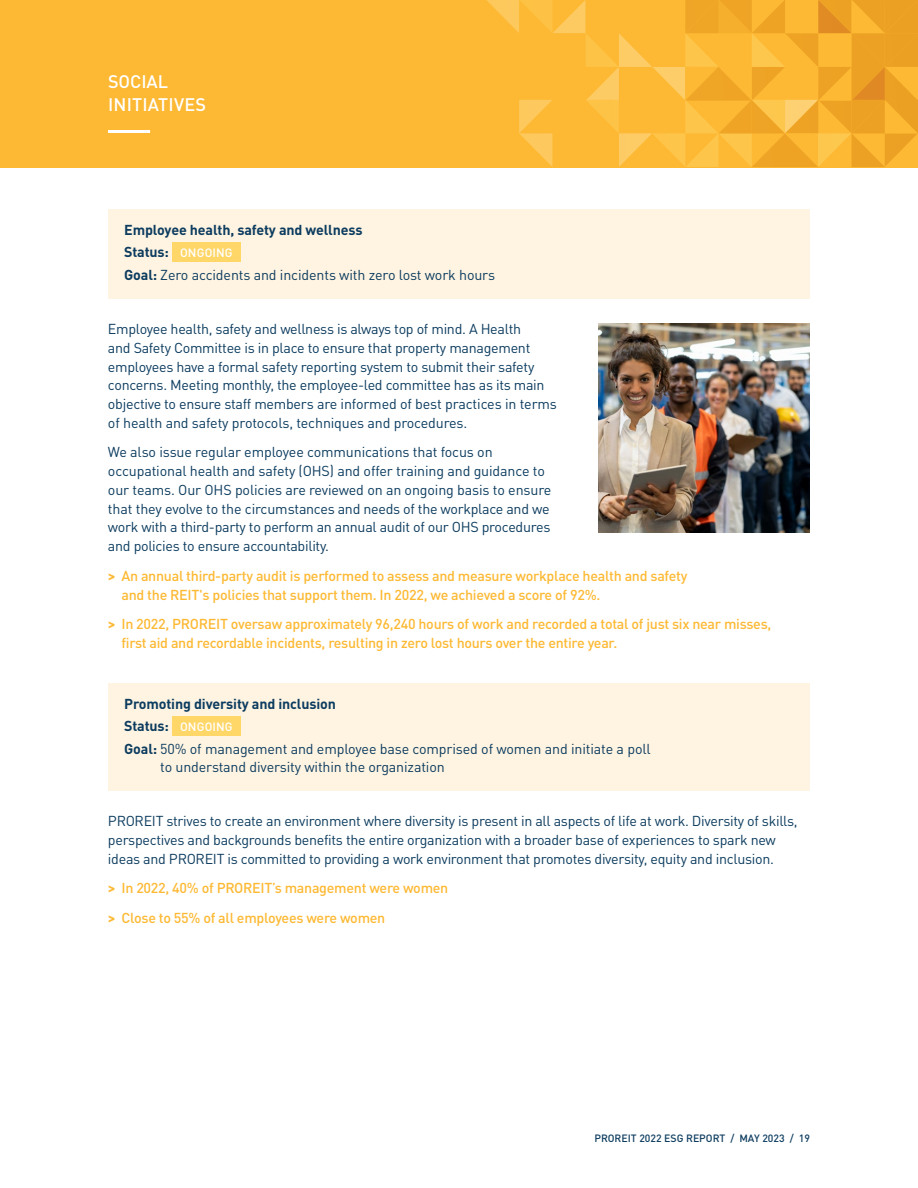
<style>
.page{position:relative;width:918px;height:1188px;background:#fff}
.page>*{position:absolute;margin:0;border:0;box-sizing:border-box;transform-origin:0 0}
.t1{font:500 18px/22.5px "DIN Pro";letter-spacing:.01em;color:#fff}
.t2{font:14.25px/18.8px "DIN Pro";letter-spacing:-.02em;color:#0c3c5f}
.t3{font:500 14.25px/18.8px "DIN Pro";letter-spacing:-.02em;color:#fdb933}
.t4{font:500 10.5px "DIN Pro";color:#0c3c5f}
.s1{font-weight:700}
.s2{font-weight:500;font-size:12px;color:#fff}
</style>
<div class="page">
<div style="left:0;top:0;width:918px;height:167px;background:#fdb933"></div>
<svg style="left:487px;top:0;width:431px;height:167px"></svg>
<div style="left:108px;top:683px;width:702px;height:108px;background:#fff4e2"></div>
<div style="left:172px;top:716px;width:69px;height:20px;background:#ffd668"></div>
<div style="left:108px;top:209px;width:702px;height:90px;background:#fff4e2"></div>
<div style="left:172px;top:242px;width:69px;height:20px;background:#ffd668"></div>
<img style="left:598px;top:323px;width:212px;height:209px">
<hr style="left:108px;top:130px;width:42px;height:3px;background:#fff">
<p class="t1" style="left:108px;top:68px;width:100px">SOCIAL<br>INITIATIVES</p>
<p class="t2" style="left:124px;top:217px;width:372px;line-height:22.5px"><span class="s1">Employee health, safety and wellness<br>Status:</span> <span class="s2">ONGOING<br></span><span class="s1">Goal:</span> Zero accidents and incidents with zero lost work hours</p>
<p class="t2" style="left:108px;top:318px;width:450px">Employee health, safety and wellness is always top of mind. A Health<br>and Safety Committee is in place to ensure that property management employees have a formal safety reporting system to submit their safety concerns. Meeting monthly, the employee-led committee has as its main objective to ensure staff members are informed of best practices in terms of health and safety protocols, techniques and procedures.</p>
<p class="t2" style="left:108px;top:442px;width:445px">We also issue regular employee communications that focus on occupational health and safety (OHS) and offer training and guidance to our teams. Our OHS policies are reviewed on an ongoing basis to ensure that they evolve to the circumstances and needs of the workplace and we work with a third-party to perform an annual audit of our OHS procedures and policies to ensure accountability.</p>
<p class="t3" style="left:121px;top:565px;width:567px;text-indent:-13px"><span class="s1">&gt;</span> An annual third-party audit is performed to assess and measure workplace health and safety and the REIT's policies that support them. In 2022, we achieved a score of 92%.</p>
<p class="t3" style="left:121px;top:613px;width:651px;text-indent:-13px"><span class="s1">&gt;</span> In 2022, PROREIT oversaw approximately 96,240 hours of work and recorded a total of just six near misses, first aid and recordable incidents, resulting in zero lost hours over the entire year.</p>
<p class="t2" style="left:124px;top:691px;width:528px;line-height:22.5px"><span class="s1">Promoting diversity and inclusion<br>Status:</span> <span class="s2">ONGOING<br></span><span class="s1">Goal:</span> 50% of management and employee base comprised of women and initiate a poll</p>
<p class="t2" style="left:160px;top:756px;width:286px">to understand diversity within the organization</p>
<p class="t2" style="left:108px;top:810px;width:691px">PROREIT strives to create an environment where diversity is present in all aspects of life at work. Diversity of skills, perspectives and backgrounds benefits the entire organization with a broader base of experiences to spark new ideas and PROREIT is committed to providing a work environment that promotes diversity, equity and inclusion.</p>
<p class="t3" style="left:108px;top:872px;width:342px;line-height:29.5px"><span class="s1">&gt;</span> In 2022, 40% of PROREIT’s management were women <span class="s1">&gt;</span> Close to 55% of all employees were women</p>
<p class="t4" style="left:595px;top:1130px;width:217px">PROREIT 2022 ESG REPORT / MAY 2023 / 19</p>
</div>
